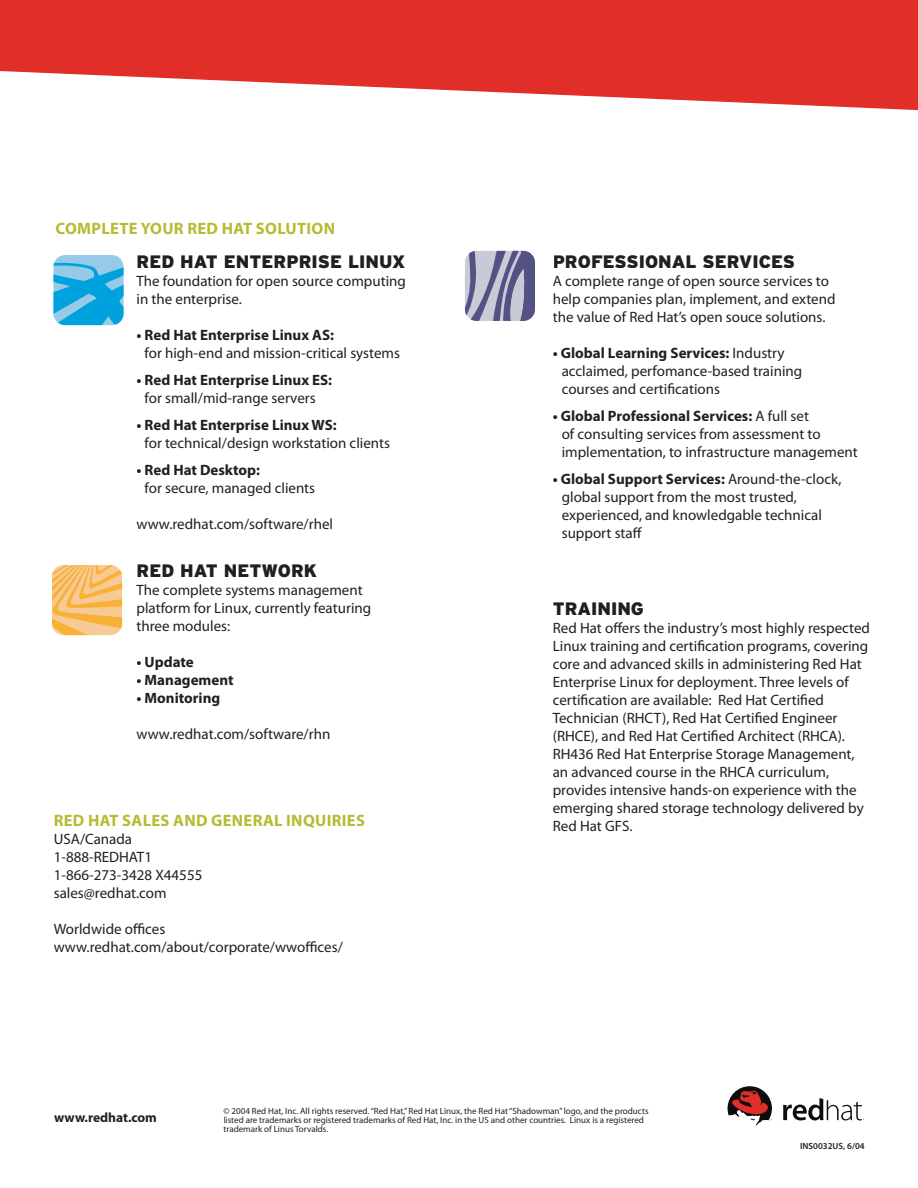
<style>
.page{position:relative;width:918px;height:1188px;background:#fff}
.page>*{position:absolute;margin:0;border:0;box-sizing:border-box;transform-origin:0 0}
.t1{font:900 18px "Interstate";color:#231f20}
.t2{font:700 16.5px "Myriad Pro";letter-spacing:.02em;color:#b6bb31}
.t3{font:15px/18px "Myriad Pro";color:#231f20}
.t4{font:700 15px "Myriad Pro";color:#231f20}
.t5{font:700 13.5px "Myriad Pro";color:#231f20}
.t6{font:9px/9px "Myriad Pro";color:#231f20}
.t7{font:600 9px "Myriad Pro";color:#231f20}
.s1{font-weight:700}
</style>
<div class="page">
<svg style="left:728px;top:1086px;width:44px;height:40px"></svg>
<svg style="left:783px;top:1098px;width:81px;height:22px"></svg>
<svg style="left:0;top:0;width:918px;height:111px"></svg>
<svg style="left:53px;top:255px;width:71px;height:70px;background:#43b4e2"></svg>
<svg style="left:53px;top:565px;width:69px;height:70px;background:#f7c06f"></svg>
<svg style="left:465px;top:251px;width:70px;height:70px;background:#9090ae"></svg>
<p class="t2" style="left:56px;top:219px;width:281px">COMPLETE YOUR RED HAT SOLUTION</p>
<p class="t1" style="left:137px;top:251px;width:270px">RED HAT ENTERPRISE LINUX</p>
<p class="t3" style="left:137px;top:272px;width:271px">The foundation for open source computing in the enterprise.</p>
<p class="t4" style="left:137px;top:326px;width:199px">• Red Hat Enterprise Linux AS:</p>
<p class="t3" style="left:145px;top:344px;width:257px">for high-end and mission-critical systems</p>
<p class="t4" style="left:137px;top:371px;width:197px">• Red Hat Enterprise Linux ES:</p>
<p class="t3" style="left:145px;top:389px;width:173px">for small/mid-range servers</p>
<p class="t4" style="left:137px;top:416px;width:202px">• Red Hat Enterprise Linux WS:</p>
<p class="t3" style="left:145px;top:434px;width:247px">for technical/design workstation clients</p>
<p class="t4" style="left:137px;top:461px;width:125px">• Red Hat Desktop:</p>
<p class="t3" style="left:145px;top:479px;width:172px">for secure, managed clients</p>
<p class="t3" style="left:137px;top:515px;width:198px">www.redhat.com/software/rhel</p>
<p class="t1" style="left:137px;top:560px;width:182px">RED HAT NETWORK</p>
<p class="t3" style="left:137px;top:581px;width:236px">The complete systems management platform for Linux, currently featuring three modules:</p>
<p class="t4" style="left:137px;top:654px;width:59px">• Update</p>
<p class="t4" style="left:137px;top:672px;width:99px">• Management</p>
<p class="t4" style="left:137px;top:690px;width:85px">• Monitoring</p>
<p class="t3" style="left:137px;top:725px;width:195px">www.redhat.com/software/rhn</p>
<p class="t2" style="left:54px;top:811px;width:313px">RED HAT SALES AND GENERAL INQUIRIES</p>
<p class="t3" style="left:54px;top:830px;width:150px">USA/Canada<br>1-888-REDHAT1<br>1-866-273-3428 X44555 sales@redhat.com</p>
<p class="t3" style="left:54px;top:920px;width:291px">Worldwide offices www.redhat.com/about/corporate/wwoffices/</p>
<p class="t1" style="left:553px;top:251px;width:244px">PROFESSIONAL SERVICES</p>
<p class="t3" style="left:553px;top:272px;width:284px">A complete range of open source services to help companies plan, implement, and extend the value of Red Hat’s open souce solutions.</p>
<p class="t3" style="left:562px;top:344px;width:242px;text-indent:-9px"><span class="s1">• Global Learning Services:</span> Industry acclaimed, perfomance-based training courses and certifications</p>
<p class="t3" style="left:562px;top:407px;width:298px;text-indent:-9px"><span class="s1">• Global Professional Services:</span> A full set<br>of consulting services from assessment to implementation, to infrastructure management</p>
<p class="t3" style="left:562px;top:470px;width:281px;text-indent:-9px"><span class="s1">• Global Support Services:</span> Around-the-clock, global support from the most trusted, experienced, and knowledgable technical support staff</p>
<p class="t1" style="left:553px;top:598px;width:93px">TRAINING</p>
<p class="t3" style="left:553px;top:619px;width:319px">Red Hat offers the industry’s most highly respected Linux training and certification programs, covering core and advanced skills in administering Red Hat Enterprise Linux for deployment. Three levels of certification are available: Red Hat Certified Technician (RHCT), Red Hat Certified Engineer (RHCE), and Red Hat Certified Architect (RHCA).<br>RH436 Red Hat Enterprise Storage Management, an advanced course in the RHCA curriculum, provides intensive hands-on experience with the emerging shared storage technology delivered by Red Hat GFS.</p>
<p class="t5" style="left:54px;top:1110px;width:104px">www.redhat.com</p>
<p class="t6" style="left:224px;top:1106px;width:427px">© 2004 Red Hat, Inc. All rights reserved. “Red Hat,” Red Hat Linux, the Red Hat “Shadowman” logo, and the products listed are trademarks or registered trademarks of Red Hat, Inc. in the US and other countries. Linux is a registered trademark of Linus Torvalds.</p>
<p class="t7" style="left:800px;top:1141px;width:66px">INS0032US, 6/04</p>
</div>
